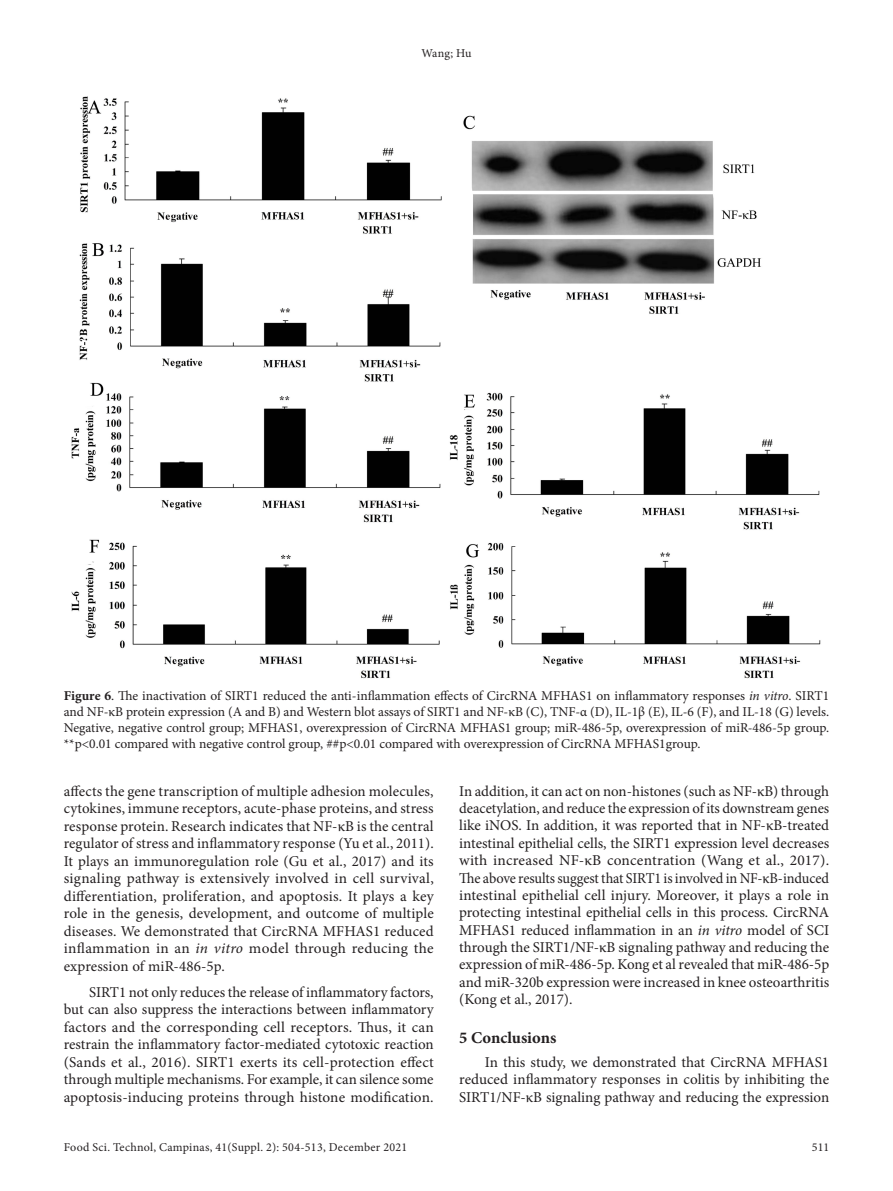
<style>
.page{position:relative;width:893px;height:1191px;background:#fff}
.page>*{position:absolute;margin:0;border:0;box-sizing:border-box;transform-origin:0 0}
.Heading1{font:700 16.5px "Minion Pro";color:#231f20}
.Paragraph{font:15px/17.5px "Minion Pro";color:#231f20;text-align:justify}
.FigureCaption{font:13.5px/16.2px "Minion Pro";color:#231f20;text-align:justify}
.t1{font:12px "Minion Pro";letter-spacing:.025em;color:#231f20}
.s1{font-weight:700}
.s2{font-style:italic}
</style>
<div class="page">
<img style="left:71px;top:96px;width:750px;height:583px">
<p class="t1" style="left:422px;top:45px;width:51px">Wang; Hu</p>
<p class="FigureCaption" style="left:64px;top:687px;width:767px"><span class="s1">Figure 6</span>. The inactivation of SIRT1 reduced the anti-inflammation effects of CircRNA MFHAS1 on inflammatory responses <span class="s2">in vitro</span>. SIRT1 and NF-κB protein expression (A and B) and Western blot assays of SIRT1 and NF-κB (C), TNF-α (D), IL-1β (E), IL-6 (F), and IL-18 (G) levels.<br>Negative, negative control group; MFHAS1, overexpression of CircRNA MFHAS1 group; miR-486-5p, overexpression of miR-486-5p group. **p&lt;0.01 compared with negative control group, ##p&lt;0.01 compared with overexpression of CircRNA MFHAS1group.</p>
<p class="Paragraph" style="left:64px;top:782px;width:372px">affects the gene transcription of multiple adhesion molecules, cytokines, immune receptors, acute-phase proteins, and stress response protein. Research indicates that NF-κB is the central regulator of stress and inflammatory response (Yu et al., 2011).<br>It plays an immunoregulation role (Gu et al., 2017) and its signaling pathway is extensively involved in cell survival, differentiation, proliferation, and apoptosis. It plays a key role in the genesis, development, and outcome of multiple diseases. We demonstrated that CircRNA MFHAS1 reduced inflammation in an <span class="s2">in vitro</span> model through reducing the expression of miR-486-5p.</p>
<p class="Paragraph" style="left:64px;top:983px;width:371px;text-indent:26px">SIRT1 not only reduces the release of inflammatory factors, but can also suppress the interactions between inflammatory factors and the corresponding cell receptors. Thus, it can restrain the inflammatory factor-mediated cytotoxic reaction (Sands et al., 2016). SIRT1 exerts its cell-protection effect through multiple mechanisms. For example, it can silence some apoptosis-inducing proteins through histone modification.</p>
<p class="t1" style="left:64px;top:1139px;width:345px">Food Sci. Technol, Campinas, 41(Suppl. 2): 504-513, December 2021</p>
<p class="Paragraph" style="left:459px;top:782px;width:372px">In addition, it can act on non-histones (such as NF-κB) through deacetylation, and reduce the expression of its downstream genes like iNOS. In addition, it was reported that in NF-κB-treated intestinal epithelial cells, the SIRT1 expression level decreases with increased NF-κB concentration (Wang et al., 2017).<br>The above results suggest that SIRT1 is involved in NF-κB-induced intestinal epithelial cell injury. Moreover, it plays a role in protecting intestinal epithelial cells in this process. CircRNA MFHAS1 reduced inflammation in an <span class="s2">in vitro</span> model of SCI through the SIRT1/NF-κB signaling pathway and reducing the expression of miR-486-5p. Kong et al revealed that miR-486-5p and miR-320b expression were increased in knee osteoarthritis (Kong et al., 2017).</p>
<p class="Heading1" style="left:459px;top:1028px;width:99px">5 Conclusions</p>
<p class="Paragraph" style="left:459px;top:1053px;width:371px;text-indent:26px">In this study, we demonstrated that CircRNA MFHAS1 reduced inflammatory responses in colitis by inhibiting the SIRT1/NF-κB signaling pathway and reducing the expression</p>
</div>
